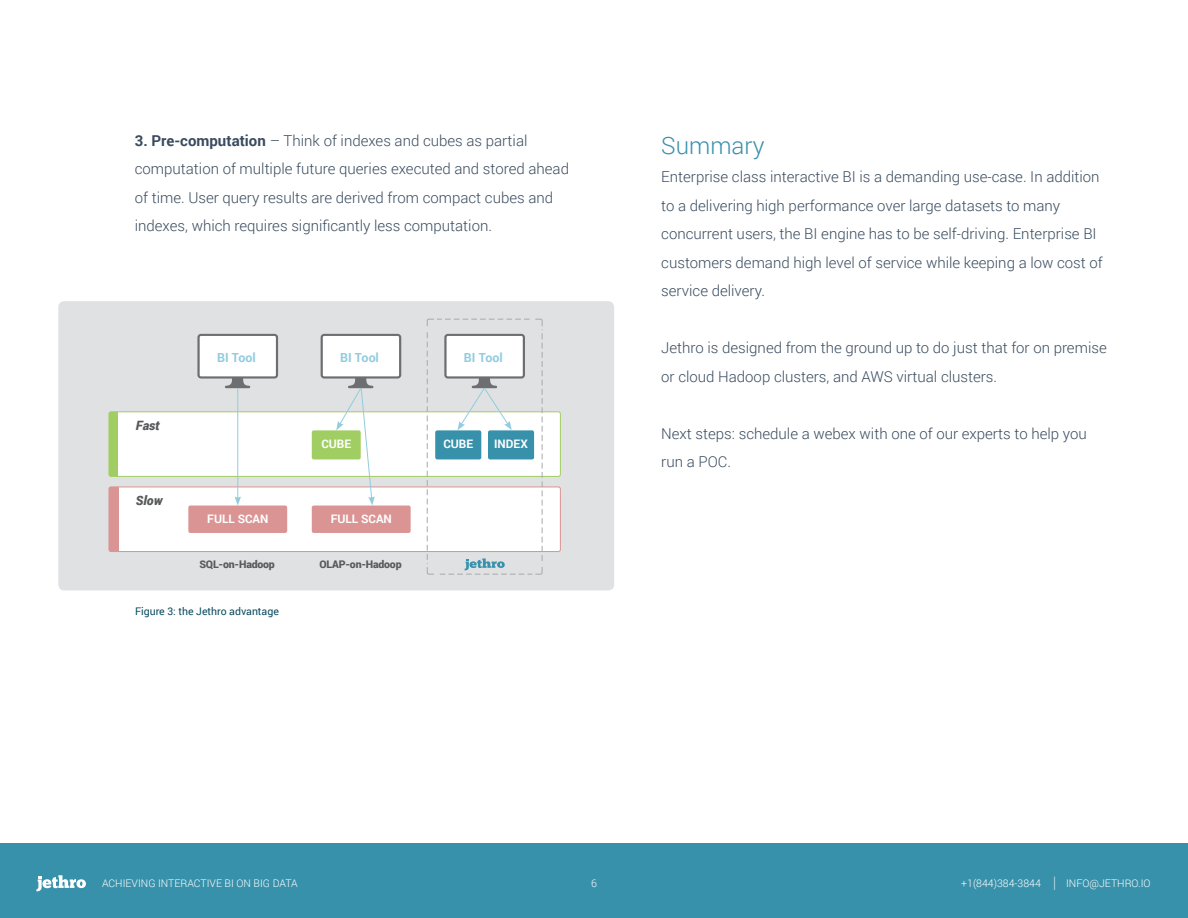
<style>
.page{position:relative;width:1188px;height:918px;background:#fff}
.page>*{position:absolute;margin:0;border:0;box-sizing:border-box;transform-origin:0 0}
.t1{font:300 24px "Roboto";color:#3891ab}
.t2{font:300 15.75px "Roboto";color:#fff;scale:.67 1}
.t3{font:300 15px/28.5px "Roboto";color:#394b5e}
.t4{font:italic 900 12.9px "Roboto";color:#58595b}
.t5{font:700 12.45px "Roboto";letter-spacing:-.005em;color:#92ccde}
.t6{font:700 11.7px "Roboto";color:#fff}
.t7{font:300 10.5px "Roboto";color:#fff}
.t8{font:900 10.5px "Roboto";letter-spacing:-.02em;color:#58595b}
.t9{font:10.5px "Roboto";color:#084a5e}
.s1{font-weight:700}
</style>
<div class="page">
<div style="left:0;top:843px;width:1188px;height:75px;background:#3891ab"></div>
<svg style="left:36px;top:875px;width:50px;height:16px"></svg>
<div style="left:58px;top:301px;width:556px;height:289px;background:#e0e1e2;border-radius:6px"></div>
<svg style="left:197px;top:334px;width:81px;height:54px;background:#e4e5e5"></svg>
<div style="left:109px;top:412px;width:451px;height:64px;background:#fff;border-radius:2px"></div>
<div style="left:109px;top:412px;width:9px;height:64px;background:#a1ce63"></div>
<div style="left:109px;top:412px;width:452px;height:65px;border:1px solid #a1ce63;border-radius:2px"></div>
<div style="left:109px;top:487px;width:451px;height:65px;background:#fff;border-radius:2px"></div>
<div style="left:109px;top:487px;width:9px;height:65px;background:#da9493"></div>
<div style="left:109px;top:487px;width:452px;height:65px;border:1px solid #da9493;border-radius:2px"></div>
<div style="left:188px;top:506px;width:99px;height:27px;background:#da9493;border-radius:2px"></div>
<div style="left:312px;top:506px;width:99px;height:27px;background:#da9493;border-radius:2px"></div>
<div style="left:312px;top:430px;width:49px;height:29px;background:#a1ce63;border-radius:2px"></div>
<svg style="left:321px;top:334px;width:80px;height:171px"></svg>
<hr style="left:237px;top:388px;width:1px;height:111px;background:#92ccde">
<svg style="left:235px;top:497px;width:6px;height:9px"></svg>
<svg style="left:426px;top:318px;width:117px;height:257px"></svg>
<p class="t3" style="left:135px;top:126px;width:436px"><span class="s1">3. Pre-computation</span> – Think of indexes and cubes as partial computation of multiple future queries executed and stored ahead of time. User query results are derived from compact cubes and indexes, which requires significantly less computation.</p>
<p class="t1" style="left:661px;top:129px;width:105px">Summary</p>
<p class="t3" style="left:661px;top:162px;width:443px">Enterprise class interactive BI is a demanding use-case In. addition to a delivering high performance over large datasets to many concurrent users, the BI engine has to be self-driving. Enterprise BI customers demand high level of service while keeping a low cost of service delivery.</p>
<p class="t5" style="left:217px;top:349px;width:40px">BI Tool</p>
<p class="t5" style="left:340px;top:349px;width:40px">BI Tool</p>
<p class="t5" style="left:464px;top:349px;width:40px">BI Tool</p>
<p class="t3" style="left:661px;top:333px;width:447px">Jethro is designed from the ground up to do just that for on premise or cloud Hadoop clusters, and AWS virtual clusters.</p>
<p class="t4" style="left:136px;top:416px;width:25px">Fast</p>
<p class="t6" style="left:321px;top:436px;width:31px">CUBE</p>
<p class="t6" style="left:443px;top:436px;width:31px">CUBE</p>
<p class="t6" style="left:494px;top:436px;width:35px">INDEX</p>
<p class="t3" style="left:661px;top:419px;width:427px">Next steps: schedule a webex with one of our experts to help you run a POC.</p>
<p class="t4" style="left:136px;top:492px;width:28px">Slow</p>
<p class="t6" style="left:207px;top:511px;width:63px">FULL SCAN</p>
<p class="t6" style="left:331px;top:511px;width:63px">FULL SCAN</p>
<p class="t8" style="left:199px;top:557px;width:77px">SQL-on-Hadoop</p>
<p class="t9" style="left:135px;top:604px;width:145px">Figure 3: the Jethro advantage</p>
<p class="t8" style="left:320px;top:557px;width:84px">OLAP-on-Hadoop</p>
<p class="t7" style="left:102px;top:876px;width:197px">ACHIEVING INTERACTIVE BI ON BIG DATA</p>
<p class="t7" style="left:591px;top:876px;width:7px">6</p>
<p class="t7" style="left:961px;top:876px;width:81px">+1(844)384-3844</p>
<p class="t2" style="left:1054px;top:872px;width:5px">|</p>
<p class="t7" style="left:1066px;top:876px;width:86px">INFO@JETHRO I O.</p>
</div>
